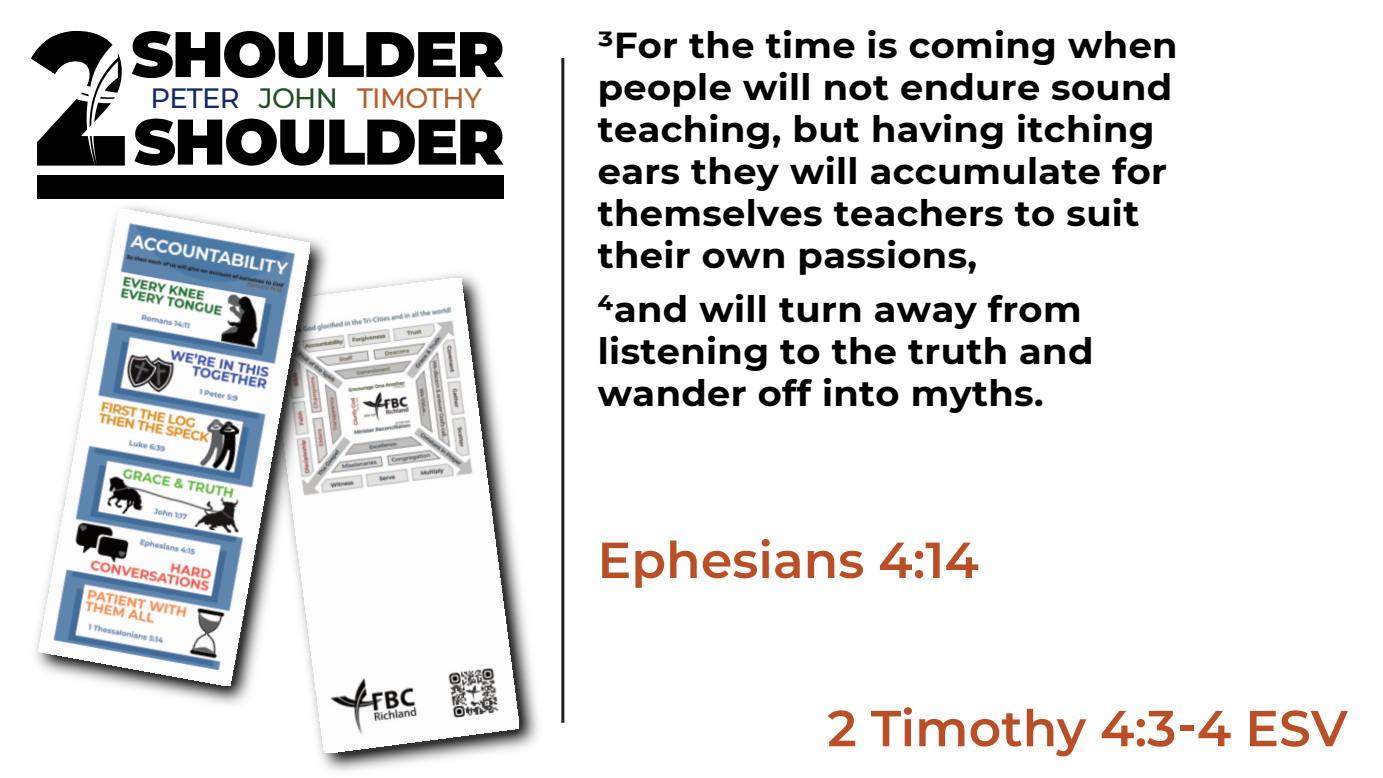
<style>
.page{position:relative;width:1383px;height:778px;background:#fff}
.page>*{position:absolute;margin:0;border:0;box-sizing:border-box;transform-origin:0 0}
.t1{font:800 188.4px "Montserrat";color:#000;scale:.86 1}
.t2{font:900 64.2px "Montserrat";letter-spacing:-.025em;color:#000}
.t3{font:600 50.4px "Montserrat";color:#ba4e27}
.t4{font:700 36px/42px "Montserrat";letter-spacing:.01em;color:#000}
.t5{font:500 27.9px "Montserrat";letter-spacing:-.025em;color:#b55f28}
.s1{color:#152967}
.s2{color:#214e25}
</style>
<div class="page">
<div style="left:37px;top:176px;width:466px;height:23px;background:#000"></div>
<hr style="left:561px;top:59px;width:3px;height:662px;background:#231f20">
<img style="left:320px;top:274px;width:218px;height:498px">
<img style="left:314px;top:277px;width:205px;height:475px">
<img style="left:35px;top:206px;width:300px;height:504px">
<img style="left:38px;top:209px;width:272px;height:476px">
<h1 class="t1" style="left:32px;top:-17px;width:114px">2</h1>
<p class="t4" style="left:598px;top:24px;width:581px">³For the time is coming when people will not endure sound teaching, but having itching ears they will accumulate for themselves teachers to suit their own passions,</p>
<p class="t4" style="left:598px;top:288px;width:497px">⁴and will turn away from listening to the truth and wander off into myths.</p>
<h2 class="t2" style="left:131px;top:15px;width:375px">SHOULDER</h2>
<p class="t5" style="left:151px;top:81px;width:332px"><span class="s1">PETER</span> <span class="s2">JOHN</span> TIMOTHY</p>
<h2 class="t2" style="left:134px;top:102px;width:372px">SHOULDER</h2>
<h3 class="t3" style="left:597px;top:529px;width:383px">Ephesians 4:14</h3>
<h3 class="t3" style="left:827px;top:697px;width:522px">2 Timothy 4:3-4 ESV</h3>
</div>
